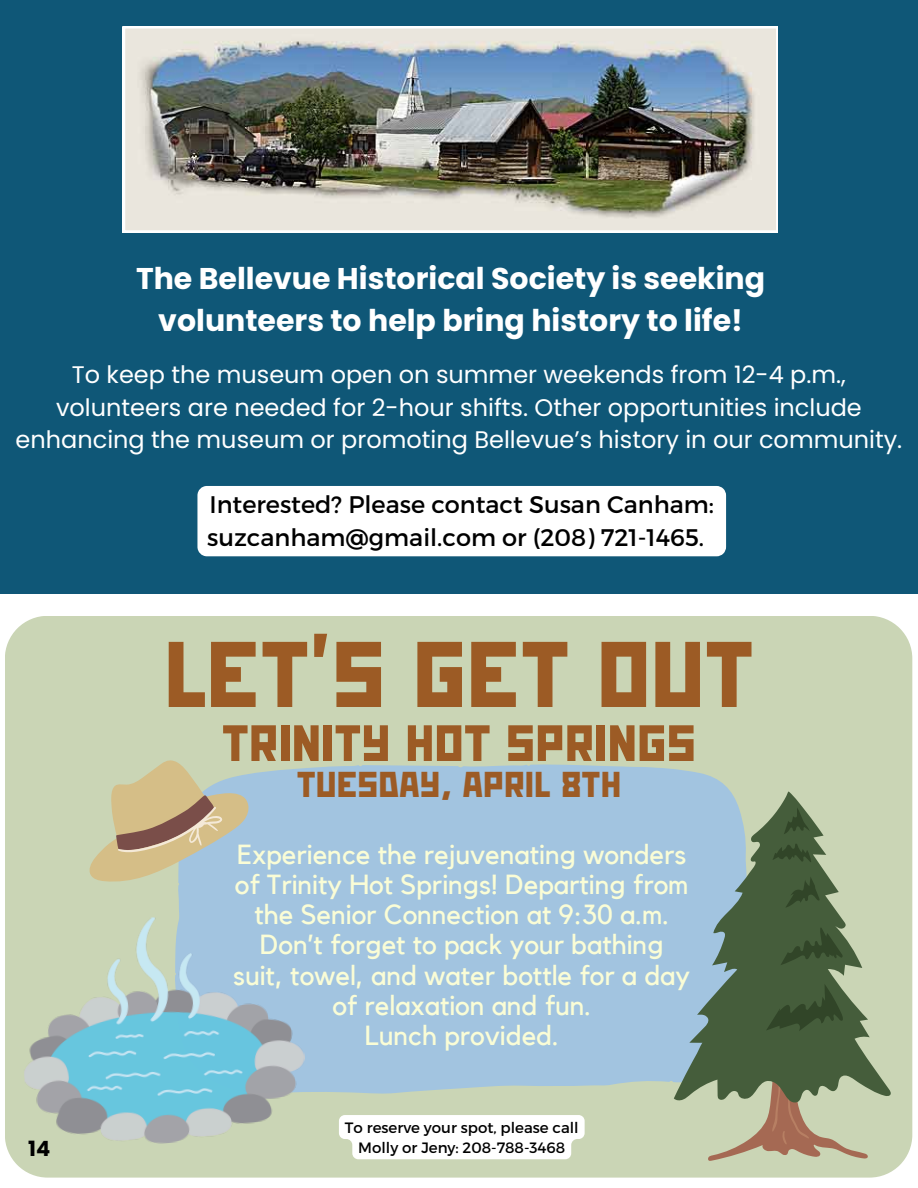
<style>
.page{position:relative;width:918px;height:1188px;background:#fff}
.page>*{position:absolute;margin:0;border:0;box-sizing:border-box;transform-origin:0 0}
.t1{font:93px "ST Kooperativ";color:#9c5b25}
.t2{font:51px "ST Kooperativ";color:#9c5b25}
.t3{font:36px "ST Kooperativ";color:#9c5b25}
.t4{font:700 30px/41.7px "Poppins";color:#fff;text-align:center}
.t5{font:27.6px/30.3px "Kollektif";color:#fafdd6;text-align:center}
.t6{font:24px/32.7px "Poppins";color:#fff;text-align:center}
.t7{font:24px/32.7px "Montserrat";color:#000}
.t8{font:700 21px "Poppins";color:#000}
.t9{font:15px "Montserrat";color:#000}
</style>
<div class="page">
<div style="left:5px;top:616px;width:907px;height:562px;background:#cad5b5"></div>
<svg style="left:262px;top:750px;width:488px;height:90px;background:#aac7d6"></svg>
<svg style="left:170px;top:840px;width:538px;height:272px;background:#a5c5dc"></svg>
<svg style="left:708px;top:1103px;width:160px;height:57px;background:#beb295"></svg>
<svg style="left:674px;top:791px;width:217px;height:312px;background:#8ca292"></svg>
<svg style="left:766px;top:807px;width:77px;height:224px;background:#546a49"></svg>
<svg style="left:61px;top:737px;width:201px;height:160px;background:#c1c4ab"></svg>
<img style="left:13px;top:906px;width:298px;height:248px">
<div style="left:0;top:0;width:918px;height:594px;background:#0f5777"></div>
<img style="left:123px;top:26px;width:655px;height:206px">
<svg style="left:339px;top:1115px;width:246px;height:44px"></svg>
<svg style="left:197px;top:486px;width:529px;height:70px"></svg>
<h1 class="t4" style="left:136px;top:258px;width:631px">The Bellevue Historical Society is seeking volunteers to help bring history to life!</h1>
<p class="t6" style="left:16px;top:358px;width:888px">To keep the museum open on summer weekends from 12-4 p.m., volunteers are needed for 2-hour shifts. Other opportunities include enhancing the museum or promoting Bellevue’s history in our community.</p>
<p class="t7" style="left:207px;top:487px;width:508px">Interested? Please contact Susan Canham: suzcanham@gmail.com or (208) 721-1465.</p>
<p class="t1" style="left:164px;top:637px;width:591px">LET’S GET OUT</p>
<p class="t2" style="left:222px;top:723px;width:476px">TRINITY HOT SPRINGS</p>
<p class="t3" style="left:297px;top:770px;width:326px">TUESDAY, APRIL 8TH</p>
<h2 class="t5" style="left:233px;top:840px;width:458px">Experience the rejuvenating wonders of Trinity Hot Springs! Departing from the Senior Connection at 9:30 a.m.<br>Don’t forget to pack your bathing suit, towel, and water bottle for a day of relaxation and fun.<br>Lunch provided.</h2>
<h4 class="t9" style="left:345px;top:1118px;width:235px">To reserve your spot, please call</h4>
<h4 class="t8" style="left:28px;top:1134px;width:24px">14</h4>
<h4 class="t9" style="left:358px;top:1138px;width:208px">Molly or Jeny: 208-788-3468</h4>
</div>
